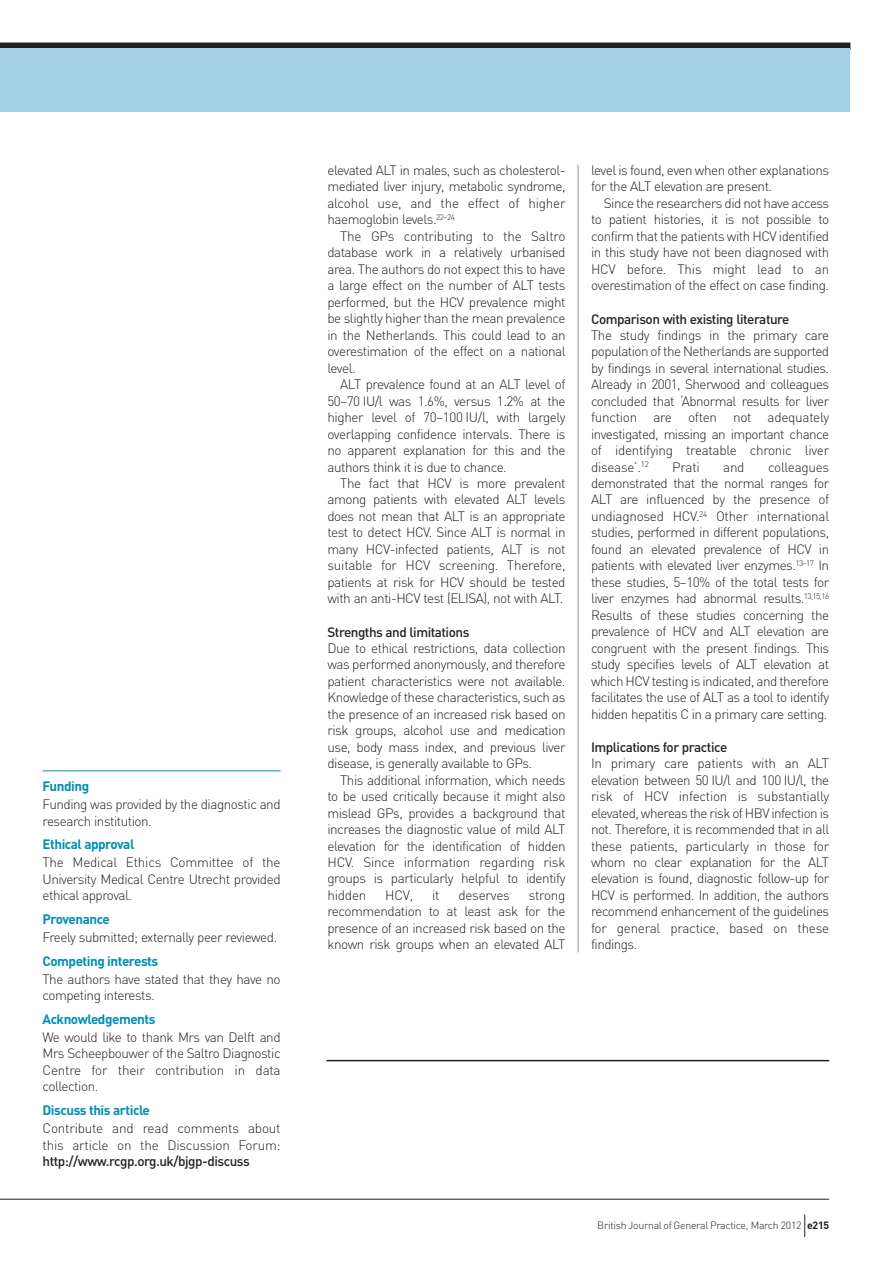
<style>
.page{position:relative;width:893px;height:1263px;background:#fff}
.page>*{position:absolute;margin:0;border:0;box-sizing:border-box;transform-origin:0 0}
.t1{font:300 13.5px/16.5px "DIN";letter-spacing:-.035em;color:#231f20;text-align:justify}
.t2{font:500 13.5px "DIN";letter-spacing:-.035em;color:#231f20}
.t3{font:700 13.5px "DIN";letter-spacing:-.035em;color:#008fb3}
.t4{font:300 13.5px/16.5px "DIN";letter-spacing:-.015em;color:#231f20}
.t5{font:300 10.5px "DIN";letter-spacing:-.025em;color:#231f20}
.s1{font-weight:700}
</style>
<div class="page">
<hr style="left:578px;top:165px;width:1px;height:787px;background:#939598">
<div style="left:0;top:43px;width:850px;height:7px;background:#231f20"></div>
<hr style="left:0;top:1199px;width:829px;height:1px;background:#231f20">
<svg style="left:804px;top:1214px;width:1px;height:23px"></svg>
<div style="left:0;top:48px;width:850px;height:64px;background:#a2d2e3"></div>
<hr style="left:43px;top:770px;width:238px;height:1px;background:#008fb3">
<hr style="left:326px;top:1060px;width:503px;height:1px;background:#231f20">
<p class="t3" style="left:43px;top:778px;width:48px">Funding</p>
<p class="t1" style="left:43px;top:796px;width:240px">Funding was provided by the diagnostic and research institution.</p>
<p class="t3" style="left:43px;top:837px;width:93px">Ethical approval</p>
<p class="t1" style="left:43px;top:854px;width:240px">The Medical Ethics Committee of the University Medical Centre Utrecht provided ethical approval.</p>
<p class="t3" style="left:43px;top:911px;width:69px">Provenance</p>
<p class="t1" style="left:43px;top:929px;width:236px">Freely submitted; externally peer reviewed.</p>
<p class="t3" style="left:43px;top:953px;width:117px">Competing interests</p>
<p class="t1" style="left:43px;top:971px;width:240px">The authors have stated that they have no competing interests.</p>
<p class="t3" style="left:43px;top:1011px;width:115px">Acknowledgements</p>
<p class="t1" style="left:43px;top:1029px;width:240px">We would like to thank Mrs van Delft and Mrs Scheepbouwer of the Saltro Diagnostic Centre for their contribution in data collection.</p>
<p class="t3" style="left:43px;top:1103px;width:109px">Discuss this article</p>
<p class="t4" style="left:43px;top:1120px;width:240px">Contribute and read comments about this article on the Discussion Forum:</p>
<p class="t2" style="left:43px;top:1153px;width:209px">http://www.rcgp.org.uk/bjgp-discuss</p>
<p class="t1" style="left:327px;top:162px;width:240px">elevated ALT in males, such as cholesterol&shy;mediated liver injury, metabolic syndrome, alcohol use, and the effect of higher haemoglobin levels.<sup>22–24</sup></p>
<p class="t1" style="left:327px;top:228px;width:240px;text-indent:13px">The GPs contributing to the Saltro database work in a relatively urbanised area. The authors do not expect this to have a large effect on the number of ALT tests performed, but the HCV prevalence might be slightly higher than the mean prevalence in the Netherlands. This could lead to an overestimation of the effect on a national level.</p>
<p class="t1" style="left:327px;top:376px;width:240px;text-indent:13px">ALT prevalence found at an ALT level of 50–70 IU/l was 1.6%, versus 1.2% at the higher level of 70–100 IU/l, with largely overlapping confidence intervals. There is no apparent explanation for this and the authors think it is due to chance.</p>
<p class="t1" style="left:327px;top:475px;width:240px;text-indent:13px">The fact that HCV is more prevalent among patients with elevated ALT levels does not mean that ALT is an appropriate test to detect HCV. Since ALT is normal in many HCV-infected patients, ALT is not suitable for HCV screening. Therefore, patients at risk for HCV should be tested with an anti-HCV test (ELISA), not with ALT.</p>
<p class="t2" style="left:327px;top:624px;width:143px">Strengths and limitations</p>
<p class="t1" style="left:327px;top:640px;width:240px">Due to ethical restrictions, data collection was performed anonymously, and therefore patient characteristics were not available.<br>Knowledge of these characteristics, such as the presence of an increased risk based on risk groups, alcohol use and medication use, body mass index, and previous liver disease, is generally available to GPs.</p>
<p class="t1" style="left:327px;top:772px;width:240px;text-indent:13px">This additional information, which needs to be used critically because it might also mislead GPs, provides a background that increases the diagnostic value of mild ALT elevation for the identification of hidden HCV. Since information regarding risk groups is particularly helpful to identify hidden</p>
<p class="t1" style="left:385px;top:887px;width:30px">HCV,</p>
<p class="t1" style="left:432px;top:887px;width:9px">it</p>
<p class="t4" style="left:458px;top:887px;width:53px">deserves</p>
<p class="t1" style="left:327px;top:887px;width:240px;text-indent:201px">strong recommendation to at least ask for the presence of an increased risk based on the known risk groups when an elevated ALT</p>
<p class="t1" style="left:591px;top:162px;width:240px">level is found, even when other explanations for the ALT elevation are present.</p>
<p class="t1" style="left:591px;top:195px;width:240px;text-indent:13px">Since the researchers did not have access to patient histories, it is not possible to confirm that the patients with HCV identified in this study have not been diagnosed with HCV before. This might lead to an overestimation of the effect on case finding.</p>
<p class="t2" style="left:591px;top:311px;width:200px">Comparison with existing literature</p>
<p class="t1" style="left:591px;top:327px;width:240px">The study findings in the primary care population of the Netherlands are supported by findings in several international studies.<br>Already in 2001, Sherwood and colleagues concluded that ‘Abnormal results for liver function are often not adequately investigated, missing an important chance of identifying treatable chronic liver disease’.<sup>12</sup></p>
<p class="t1" style="left:591px;top:459px;width:240px;text-indent:177px">colleagues demonstrated that the normal ranges for ALT are influenced by the presence of undiagnosed HCV.<sup>24</sup> Other international studies, performed in different populations, found an elevated prevalence of HCV in patients with elevated liver enzymes.<sup>13–17</sup> In these studies, 5–10% of the total tests for liver enzymes had abnormal results.<sup>13,15,16<br></sup>Results of these studies concerning the prevalence of HCV and ALT elevation are congruent with the present findings. This study specifies levels of ALT elevation at which HCV testing is indicated, and therefore facilitates the use of ALT as a tool to identify hidden hepatitis C in a primary care setting.</p>
<p class="t2" style="left:591px;top:739px;width:138px">Implications for practice</p>
<p class="t1" style="left:591px;top:755px;width:240px">In primary care patients with an ALT elevation between 50 IU/l and 100 IU/l, the risk of HCV infection is substantially elevated, whereas the risk of HBV infection is not. Therefore, it is recommended that in all these patients, particularly in those for whom no clear explanation for the ALT elevation is found, diagnostic follow-up for HCV is performed. In addition, the authors recommend enhancement of the guidelines for general practice, based on these findings.</p>
<p class="t1" style="left:672px;top:459px;width:29px">Prati</p>
<p class="t1" style="left:723px;top:459px;width:23px">and</p>
<p class="t5" style="left:597px;top:1219px;width:233px">British Journal of General Practice, March 2012 <span class="s1">e215</span></p>
</div>
